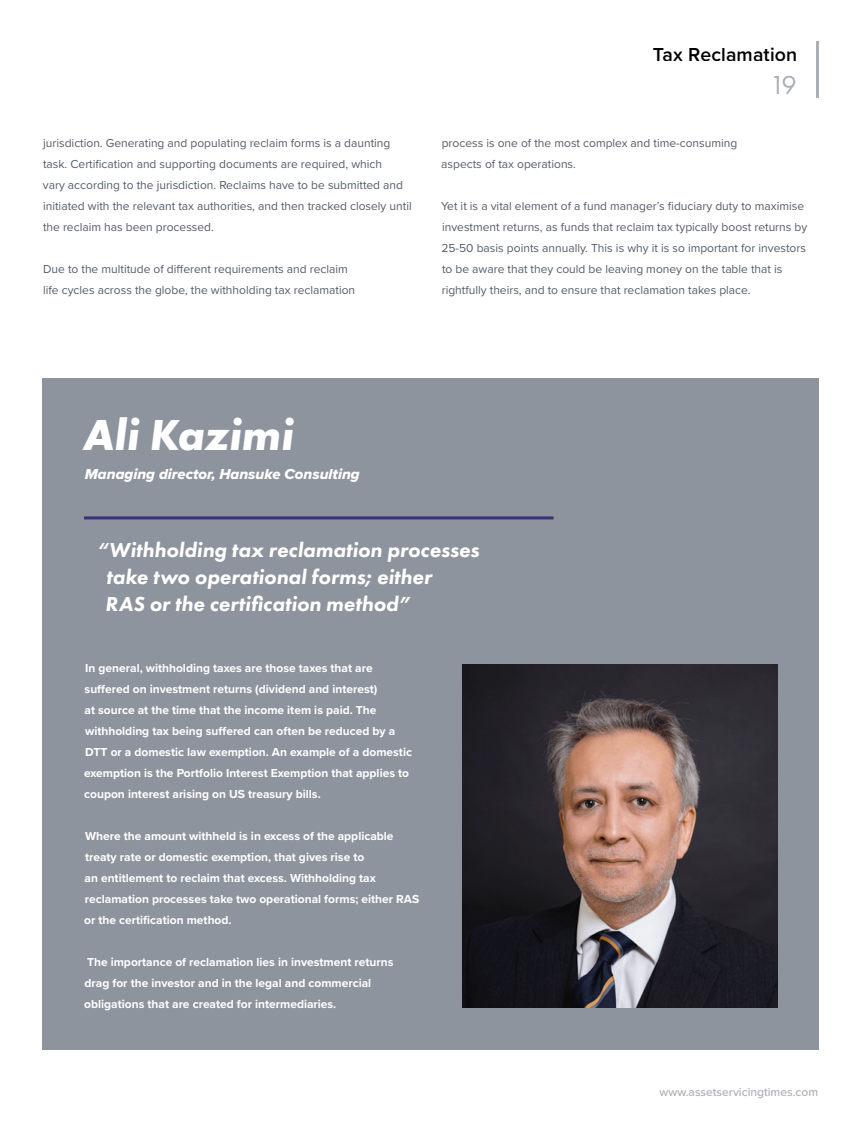
<style>
.page{position:relative;width:861px;height:1134px;background:#fff}
.page>*{position:absolute;margin:0;border:0;box-sizing:border-box;transform-origin:0 0}
.Body_Text{font:italic 700 45px "Futura PT";color:#fff}
.t1{font:27px "Futura PT";color:#aaaeb5}
.Pull_Quote{font:italic 800 21px/27px "Futura PT";color:#fff}
.t2{font:600 19.5px "Proxima Nova";letter-spacing:.005em;color:#000}
.Body_Text-2{font:15px "Proxima Nova Extrabld It";color:#fff}
.Body_Text-3{font:12px/21px "Proxima Nova";color:#545d6a}
.Body_Text-4{font:700 12px/21px "Proxima Nova";color:#fff}
.t3{font:500 12px "Proxima Nova";color:#aaaeb5}
</style>
<div class="page">
<div style="left:42px;top:378px;width:777px;height:672px;background:#8e949d"></div>
<img style="left:462px;top:664px;width:315px;height:344px">
<hr style="left:84px;top:516px;width:470px;height:3px;background:#3a3079">
<hr style="left:817px;top:41px;width:2px;height:57px;background:#aaaeb5">
<h3 class="t2" style="left:653px;top:40px;width:146px">Tax Reclamation</h3>
<p class="Body_Text-3" style="left:43px;top:132px;width:370px">jurisdiction. Generating and populating reclaim forms is a daunting task. Certification and supporting documents are required, which<br>vary according to the jurisdiction. Reclaims have to be submitted and initiated with the relevant tax authorities, and then tracked closely until the reclaim has been processed.</p>
<p class="Body_Text-3" style="left:43px;top:258px;width:314px">Due to the multitude of different requirements and reclaim life cycles across the globe, the withholding tax reclamation</p>
<h2 class="t1" style="left:769px;top:69px;width:29px">19</h2>
<p class="Body_Text-3" style="left:441px;top:132px;width:298px">process is one of the most complex and time-consuming aspects of tax operations.</p>
<p class="Body_Text-3" style="left:441px;top:195px;width:368px">Yet it is a vital element of a fund manager’s fiduciary duty to maximise investment returns, as funds that reclaim tax typically boost returns by 25-50 basis points annually. This is why it is so important for investors to be aware that they could be leaving money on the table that is rightfully theirs, and to ensure that reclamation takes place.</p>
<p class="Body_Text" style="left:83px;top:407px;width:212px">Ali Kazimi</p>
<p class="Body_Text-2" style="left:85px;top:462px;width:276px">Managing director, Hansuke Consulting</p>
<p class="Pull_Quote" style="left:105px;top:536px;width:375px;text-indent:-8px">“Withholding tax reclamation processes take two operational forms; either<br>RAS or the certification method”</p>
<p class="Body_Text-4" style="left:84px;top:657px;width:329px">In general, withholding taxes are those taxes that are suffered on investment returns (dividend and interest)<br>at source at the time that the income item is paid. The withholding tax being suffered can often be reduced by a DTT or a domestic law exemption. An example of a domestic exemption is the Portfolio Interest Exemption that applies to coupon interest arising on US treasury bills.</p>
<p class="Body_Text-4" style="left:84px;top:825px;width:337px">Where the amount withheld is in excess of the applicable treaty rate or domestic exemption, that gives rise to<br>an entitlement to reclaim that excess. Withholding tax reclamation processes take two operational forms; either RAS or the certification method.</p>
<p class="Body_Text-4" style="left:84px;top:951px;width:311px">The importance of reclamation lies in investment returns drag for the investor and in the legal and commercial obligations that are created for intermediaries.</p>
<p class="t3" style="left:659px;top:1083px;width:160px">www.assetservicingtimes.com</p>
</div>
